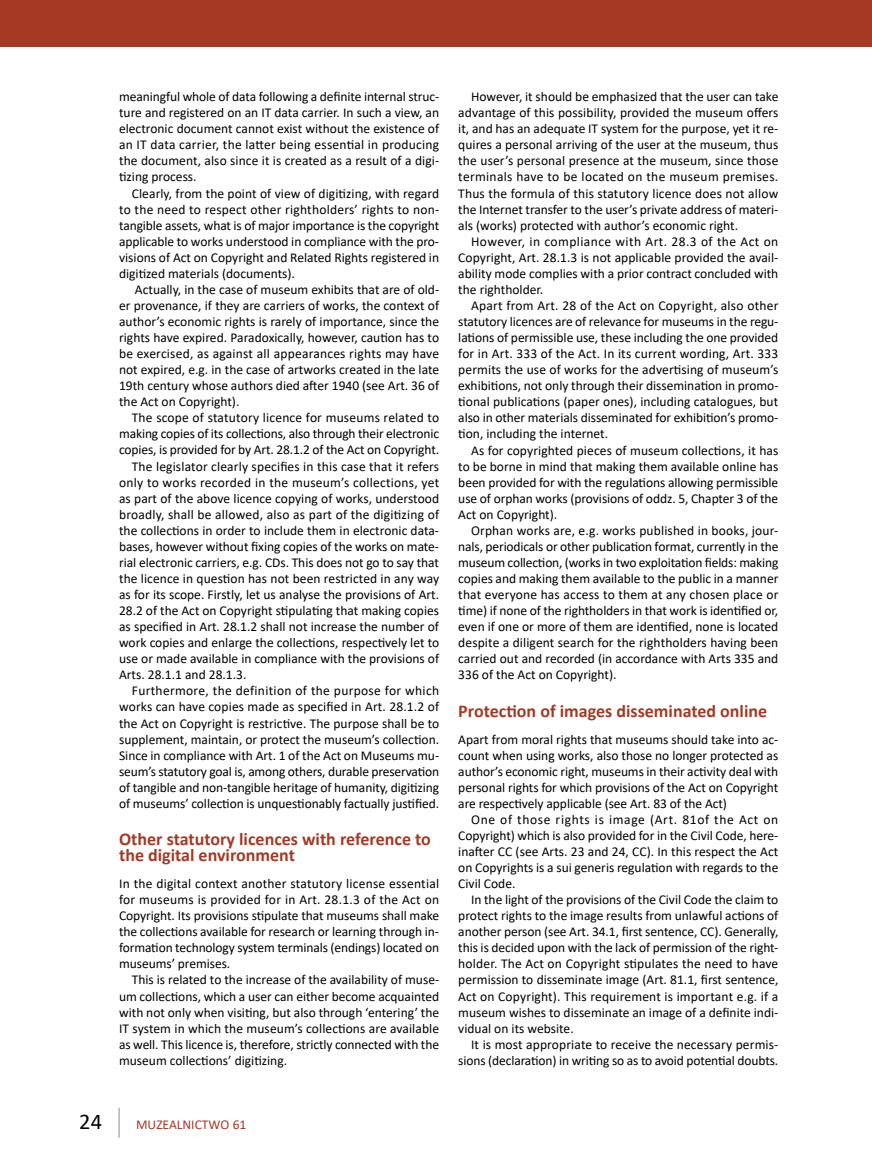
<style>
.page{position:relative;width:872px;height:1170px;background:#fff}
.page>*{position:absolute;margin:0;border:0;box-sizing:border-box;transform-origin:0 0}
.t1{font:22.5px "Calibri";color:#000}
.t2{font:700 18px/16px "Calibri";color:#a53923}
.t3{font:13.5px/16px "Calibri";color:#000;text-align:justify}
.t4{font:13.5px "Calibri";letter-spacing:.02em;color:#000}
.t5{font:13.5px "Calibri";letter-spacing:.025em;color:#000}
.t6{font:13.5px "Calibri";color:#a53923}
</style>
<div class="page">
<hr style="left:118px;top:1107px;width:2px;height:30px;background:#b3b2b2">
<div style="left:0;top:0;width:872px;height:47px;background:#a53923"></div>
<p class="t3" style="left:119px;top:88px;width:321px">meaningful whole of data following a definite internal struc&shy;ture and registered on an IT data carrier. In such a view, an electronic document cannot exist without the existence of an IT data carrier, the latter being essential in producing the document, also since it is created as a result of a digi&shy;tizing process.</p>
<p class="t3" style="left:119px;top:185px;width:321px;text-indent:13px">Clearly, from the point of view of digitizing, with regard to the need to respect other rightholders’ rights to non&shy;tangible assets, what is of major importance is the copyright applicable to works understood in compliance with the pro&shy;visions of Act on Copyright and Related Rights registered in digitized materials (documents).</p>
<p class="t3" style="left:119px;top:281px;width:321px;text-indent:16px">Actually, in the case of museum exhibits that are of old&shy;er provenance, if they are carriers of works, the context of author’s economic rights is rarely of importance, since the rights have expired. Paradoxically, however, caution has to be exercised, as against all appearances rights may have not expired, e.g. in the case of artworks created in the late 19th century whose authors died after 1940 (see Art. 36 of the Act on Copyright).</p>
<p class="t3" style="left:132px;top:409px;width:309px">The scope of statutory licence for museums related to</p>
<p class="t3" style="left:119px;top:425px;width:321px">making copies of its collections, also through their electronic</p>
<p class="t3" style="left:119px;top:441px;width:321px">copies, is provided for by Art. 28.1.2 of the Act on Copyright.</p>
<p class="t3" style="left:132px;top:457px;width:309px">The legislator clearly specifies in this case that it refers</p>
<p class="t4" style="left:119px;top:472px;width:321px">only to works recorded in the museum’s collections, yet</p>
<p class="t3" style="left:119px;top:490px;width:321px">as part of the above licence copying of works, understood</p>
<p class="t3" style="left:119px;top:506px;width:321px">broadly, shall be allowed, also as part of the digitizing of</p>
<p class="t3" style="left:119px;top:522px;width:321px">the collections in order to include them in electronic data-</p>
<p class="t3" style="left:119px;top:538px;width:321px">bases, however without fixing copies of the works on mate-</p>
<p class="t3" style="left:119px;top:554px;width:321px">rial electronic carriers, e.g. CDs. This does not go to say that</p>
<p class="t3" style="left:119px;top:570px;width:321px">the licence in question has not been restricted in any way</p>
<p class="t3" style="left:119px;top:586px;width:321px">as for its scope. Firstly, let us analyse the provisions of Art.</p>
<p class="t3" style="left:119px;top:602px;width:321px">28.2 of the Act on Copyright stipulating that making copies</p>
<p class="t3" style="left:119px;top:618px;width:321px">as specified in Art. 28.1.2 shall not increase the number of</p>
<p class="t3" style="left:119px;top:634px;width:321px">work copies and enlarge the collections, respectively let to</p>
<p class="t3" style="left:119px;top:650px;width:321px">use or made available in compliance with the provisions of</p>
<p class="t3" style="left:119px;top:666px;width:129px">Arts. 28.1.1 and 28.1.3.</p>
<p class="t5" style="left:132px;top:681px;width:309px">Furthermore, the definition of the purpose for which</p>
<p class="t3" style="left:119px;top:698px;width:321px">works can have copies made as specified in Art. 28.1.2 of</p>
<p class="t3" style="left:119px;top:714px;width:321px">the Act on Copyright is restrictive. The purpose shall be to</p>
<p class="t3" style="left:119px;top:730px;width:321px">supplement, maintain, or protect the museum’s collection.</p>
<p class="t3" style="left:119px;top:746px;width:321px">Since in compliance with Art. 1 of the Act on Museums mu-</p>
<p class="t3" style="left:119px;top:762px;width:322px">seum’s statutory goal is, among others, durable preservation</p>
<p class="t3" style="left:119px;top:778px;width:321px">of tangible and non-tangible heritage of humanity, digitizing</p>
<p class="t3" style="left:119px;top:795px;width:321px">of museums’ collection is unquestionably factually justified.</p>
<h2 class="t2" style="left:119px;top:830px;width:313px">Other statutory licences with reference to the digital environment</h2>
<p class="t3" style="left:119px;top:875px;width:321px">In the digital context another statutory license essential for museums is provided for in Art. 28.1.3 of the Act on Copyright. Its provisions stipulate that museums shall make the collections available for research or learning through in&shy;formation technology system terminals (endings) located on museums’ premises.</p>
<p class="t3" style="left:119px;top:971px;width:321px;text-indent:13px">This is related to the increase of the availability of muse&shy;um collections, which a user can either become acquainted with not only when visiting, but also through ‘entering’ the IT system in which the museum’s collections are available as well. This licence is, therefore, strictly connected with the museum collections’ digitizing.</p>
<h1 class="t1" style="left:79px;top:1105px;width:24px">24</h1>
<p class="t6" style="left:136px;top:1115px;width:112px">MUZEALNICTWO 61</p>
<p class="t3" style="left:458px;top:88px;width:322px;text-indent:13px">However, it should be emphasized that the user can take advantage of this possibility, provided the museum offers it, and has an adequate IT system for the purpose, yet it re&shy;quires a personal arriving of the user at the museum, thus the user’s personal presence at the museum, since those terminals have to be located on the museum premises.<br>Thus the formula of this statutory licence does not allow the Internet transfer to the user’s private address of materi&shy;als (works) protected with author’s economic right.</p>
<p class="t3" style="left:458px;top:233px;width:321px;text-indent:13px">However, in compliance with Art. 28.3 of the Act on Copyright, Art. 28.1.3 is not applicable provided the avail&shy;ability mode complies with a prior contract concluded with the rightholder.</p>
<p class="t3" style="left:458px;top:297px;width:322px;text-indent:13px">Apart from Art. 28 of the Act on Copyright, also other statutory licences are of relevance for museums in the regu&shy;lations of permissible use, these including the one provided for in Art. 333 of the Act. In its current wording, Art. 333 permits the use of works for the advertising of museum’s exhibitions, not only through their dissemination in promo&shy;tional publications (paper ones), including catalogues, but also in other materials disseminated for exhibition’s promo&shy;tion, including the internet.</p>
<p class="t3" style="left:458px;top:441px;width:321px;text-indent:13px">As for copyrighted pieces of museum collections, it has to be borne in mind that making them available online has been provided for with the regulations allowing permissible use of orphan works (provisions of oddz. 5, Chapter 3 of the Act on Copyright).</p>
<p class="t3" style="left:458px;top:522px;width:322px;text-indent:13px">Orphan works are, e.g. works published in books, jour&shy;nals, periodicals or other publication format, currently in the museum collection, (works in two exploitation fields: making copies and making them available to the public in a manner that everyone has access to them at any chosen place or time) if none of the rightholders in that work is identified or, even if one or more of them are identified, none is located despite a diligent search for the rightholders having been carried out and recorded (in accordance with Arts 335 and 336 of the Act on Copyright).</p>
<h2 class="t2" style="left:458px;top:702px;width:310px">Protection of images disseminated online</h2>
<p class="t3" style="left:458px;top:730px;width:321px">Apart from moral rights that museums should take into ac&shy;count when using works, also those no longer protected as author’s economic right, museums in their activity deal with personal rights for which provisions of the Act on Copyright are respectively applicable (see Art. 83 of the Act)</p>
<p class="t3" style="left:458px;top:811px;width:321px;text-indent:13px">One of those rights is image (Art. 81of the Act on Copyright) which is also provided for in the Civil Code, here&shy;inafter CC (see Arts. 23 and 24, CC). In this respect the Act on Copyrights is a sui generis regulation with regards to the Civil Code.</p>
<p class="t3" style="left:458px;top:891px;width:321px;text-indent:13px">In the light of the provisions of the Civil Code the claim to protect rights to the image results from unlawful actions of another person (see Art. 34.1, first sentence, CC). Generally, this is decided upon with the lack of permission of the right&shy;holder. The Act on Copyright stipulates the need to have permission to disseminate image (Art. 81.1, first sentence, Act on Copyright). This requirement is important e.g. if a museum wishes to disseminate an image of a definite indi&shy;vidual on its website.</p>
<p class="t3" style="left:458px;top:1035px;width:321px;text-align:right">It is most appropriate to receive the necessary permis&shy;sions (declaration) in writing so as to avoid potential doubts.</p>
</div>
